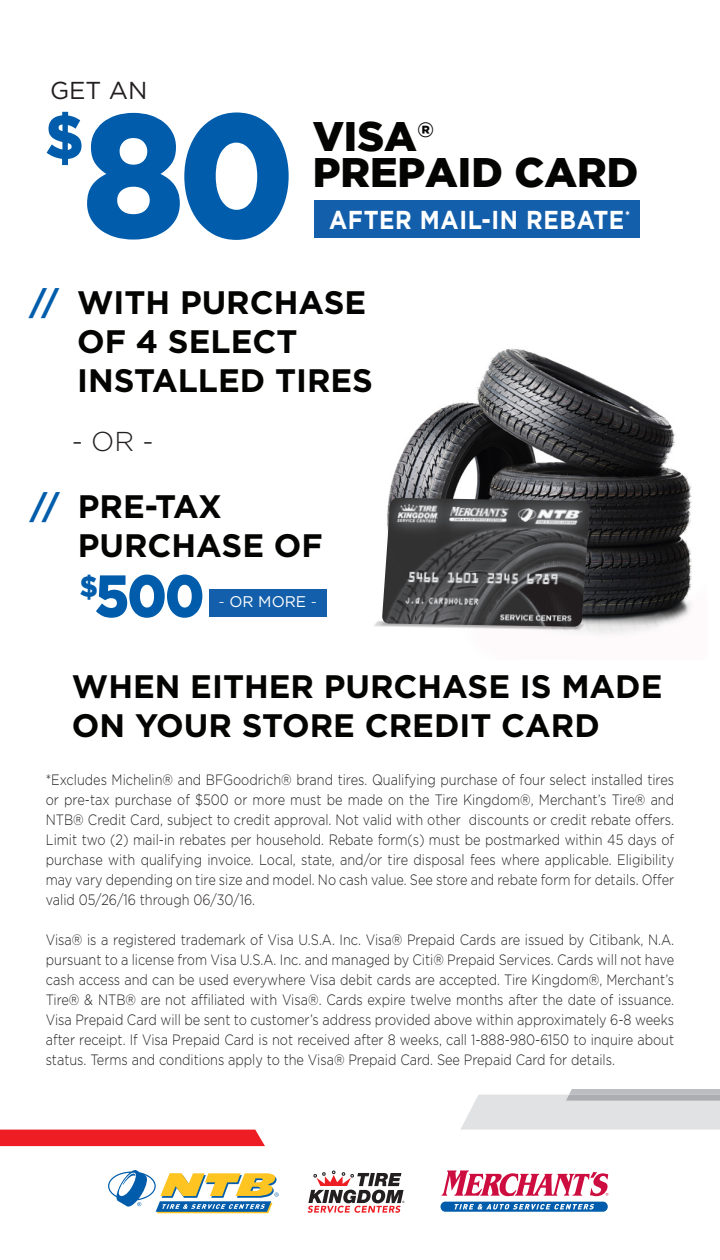
<style>
.page{position:relative;width:720px;height:1260px;background:#fff}
.page>*{position:absolute;margin:0;border:0;box-sizing:border-box;transform-origin:0 0}
.t1{font:900 175px "Gotham";color:#015dab;scale:.92 1}
.t2{font:900 62.25px "Gotham";color:#015dab;scale:.92 1}
.t3{font:900 59.25px "Gotham";color:#015dab;scale:.92 1}
.t4{font:900 41.25px "Gotham";color:#040503}
.t5{font:700 32.5px/39px "Gotham";color:#040503}
.t6{font:900 29.25px "Gotham";color:#015dab;scale:.92 1}
.t7{font:300 27.25px "Gotham";color:#231f20}
.t8{font:700 26px "Gotham";letter-spacing:.025em;color:#fff;scale:.89 1}
.t9{font:24.5px "Gotham";color:#231f20}
.t10{font:15.5px "Gotham";color:#fff}
.t11{font:300 15px/20px "Gotham";color:#231f20;text-align:justify;scale:.85 1}
.s1{color:#015dab}
.s2{font-weight:300}
</style>
<div class="page">
<div style="left:0;top:1130px;width:265px;height:16px;background:#ee1d23"></div>
<svg style="left:461px;top:1089px;width:259px;height:41px;background:#dcdddf"></svg>
<svg style="left:108px;top:1170px;width:171px;height:43px"></svg>
<svg style="left:308px;top:1170px;width:96px;height:43px"></svg>
<svg style="left:442px;top:1170px;width:166px;height:26px"></svg>
<div style="left:441px;top:1202px;width:167px;height:10px;background:#015dab;border-radius:5px"></div>
<svg style="left:454px;top:1204px;width:140px;height:6px"></svg>
<div style="left:314px;top:200px;width:325px;height:37px;background:#135fab"></div>
<img style="left:388px;top:348px;width:304px;height:287px">
<img style="left:382px;top:498px;width:208px;height:129px">
<svg style="left:374px;top:621px;width:211px;height:9px"></svg>
<div style="left:209px;top:589px;width:118px;height:28px;background:#135fab"></div>
<p class="t9" style="left:50px;top:76px;width:99px">GET AN</p>
<p class="t2" style="left:45px;top:101px;width:43px">$</p>
<p class="t1" style="left:83px;top:74px;width:232px">80</p>
<p class="t4" style="left:313px;top:112px;width:123px">VISA<sup>®</sup></p>
<p class="t4" style="left:313px;top:149px;width:327px">PREPAID CARD</p>
<p class="t8" style="left:329px;top:205px;width:339px">AFTER MAIL-IN REBATE<sup>*</sup></p>
<p class="t5" style="left:77px;top:282px;width:297px;text-indent:-48px"><span class="s1">//</span> WITH PURCHASE<br>OF 4 SELECT<br>INSTALLED TIRES</p>
<p class="t7" style="left:72px;top:426px;width:83px">- OR -</p>
<p class="t5" style="left:78px;top:486px;width:247px;text-indent:-48px"><span class="s1">//</span> PRE-TAX<br>PURCHASE OF</p>
<p class="t3" style="left:95px;top:562px;width:121px">500</p>
<p class="t6" style="left:80px;top:569px;width:21px">$</p>
<p class="t10" style="left:219px;top:593px;width:100px"><span class="s2">-</span> OR MORE <span class="s2">-</span></p>
<p class="t5" style="left:72px;top:666px;width:592px">WHEN EITHER PURCHASE IS MADE</p>
<p class="t5" style="left:72px;top:705px;width:529px">ON YOUR STORE CREDIT CARD</p>
<p class="t11" style="left:46px;top:770px;width:741px">*Excludes Michelin® and BFGoodrich® brand tires. Qualifying purchase of four select installed tires or pre-tax purchase of $500 or more must be made on the Tire Kingdom®, Merchant’s Tire® and NTB® Credit Card, subject to credit approval. Not valid with other discounts or credit rebate offers.<br>Limit two (2) mail-in rebates per household. Rebate form(s) must be postmarked within 45 days of purchase with qualifying invoice. Local, state, and/or tire disposal fees where applicable. Eligibility may vary depending on tire size and model. No cash value. See store and rebate form for details. Offer valid 05/26/16 through 06/30/16.</p>
<p class="t11" style="left:46px;top:930px;width:741px">Visa® is a registered trademark of Visa U.S.A. Inc. Visa® Prepaid Cards are issued by Citibank, N.A. pursuant to a license from Visa U.S.A. Inc. and managed by Citi® Prepaid Services. Cards will not have cash access and can be used everywhere Visa debit cards are accepted. Tire Kingdom®, Merchant’s Tire® &amp; NTB® are not affiliated with Visa®. Cards expire twelve months after the date of issuance.<br>Visa Prepaid Card will be sent to customer’s address provided above within approximately 6-8 weeks after receipt. If Visa Prepaid Card is not received after 8 weeks, call 1-888-980-6150 to inquire about status. Terms and conditions apply to the Visa® Prepaid Card. See Prepaid Card for details.</p>
</div>
